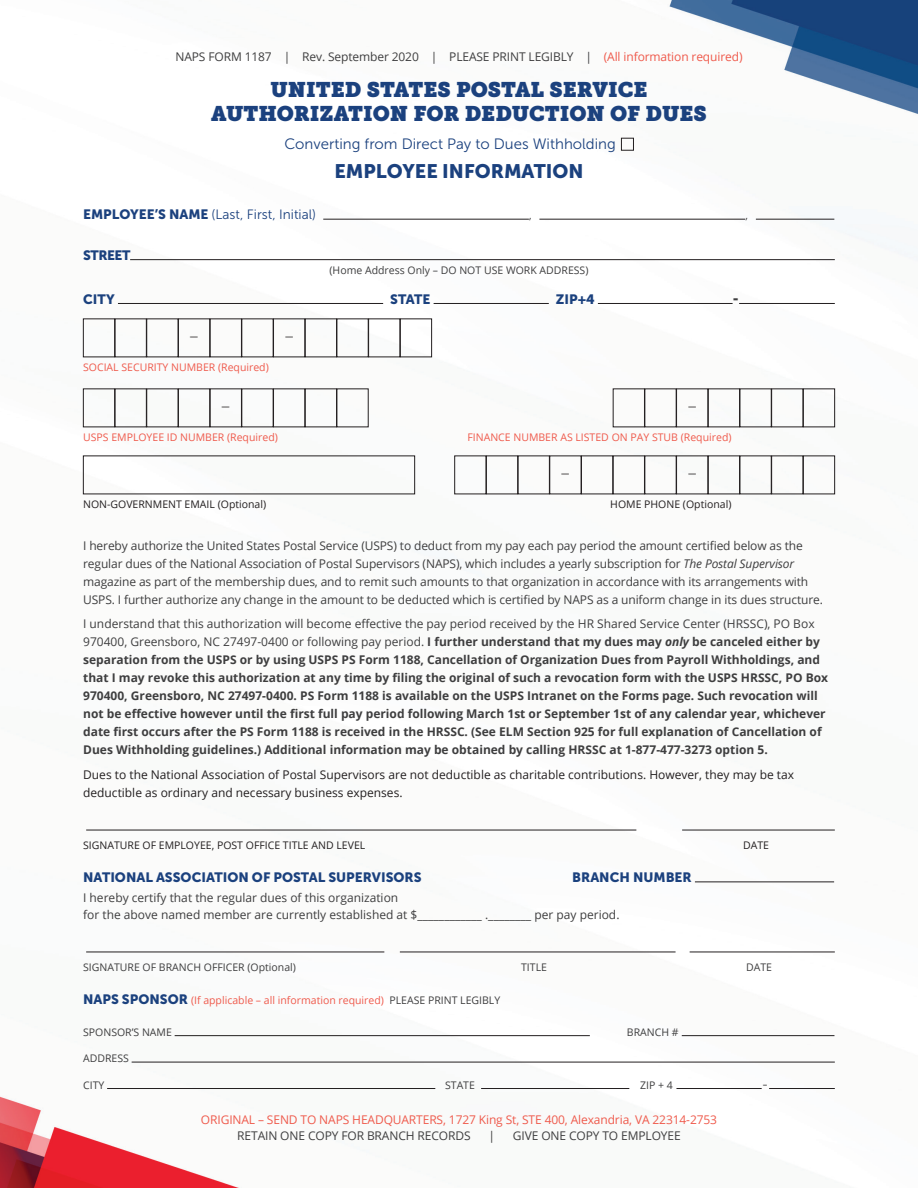
<style>
.page{position:relative;width:918px;height:1188px;background:#fff}
.page>*{position:absolute;margin:0;border:0;box-sizing:border-box;transform-origin:0 0}
.Heading_1{font:21px/24px "Museo Slab";color:#1b417e;text-align:center}
.Heading_1-2{font:19.5px "Museo Sans 900";color:#1b417e}
.t1{font:300 18px "Open Sans";color:#231f20}
.Heading_1-3{font:15px "Museo Sans 300";color:#1b417e}
.Heading_1-4{font:13.5px "Museo Sans 900";color:#1b417e}
.Heading_1-5{font:13.5px "Museo Sans 300";color:#1b417e}
.Heading_1-6{font:13.5px "Museo Sans 300";color:#3e3e3f}
.Heading_1-7{font:13.5px "Museo Sans 900";color:#3e3e3f}
.t2{font:700 12px/18px "Open Sans";color:#3e3e3f}
.Heading_1-8{font:12px/18px "Open Sans";letter-spacing:-.01em;color:#3e3e3f}
.t3{font:12px/18px "Open Sans";color:#231f20}
.t4{font:12px "Open Sans";letter-spacing:-.01em;color:#ef5a4c}
.Heading_1-9{font:10.5px "Open Sans";color:#ef5a4c}
.Heading_1-10{font:10.5px "Open Sans";color:#3e3e3f}
.Heading_1-11{font:10.5px "Open Sans";color:#231f20}
.s1{color:#ef5a4c}
.s2{font-family:"Museo Sans 900"}
.s3{font-style:italic}
.s4{font-weight:400}
.s5{font-family:"Museo Sans 900";font-size:13.5px;color:#1b417e}
.s6{color:#3e3e3f}
</style>
<div class="page">
<img style="left:0;top:0;width:918px;height:1188px">
<div style="left:621px;top:138px;width:13px;height:12px;border:1px solid #231f20"></div>
<hr style="left:323px;top:219px;width:206px;height:1px;background:#231f20">
<hr style="left:539px;top:219px;width:206px;height:1px;background:#231f20">
<hr style="left:756px;top:219px;width:78px;height:1px;background:#231f20">
<hr style="left:130px;top:259px;width:705px;height:1px;background:#231f20">
<hr style="left:118px;top:303px;width:265px;height:1px;background:#231f20">
<hr style="left:434px;top:303px;width:115px;height:1px;background:#231f20">
<hr style="left:598px;top:303px;width:135px;height:1px;background:#231f20">
<hr style="left:739px;top:303px;width:96px;height:1px;background:#231f20">
<div style="left:83px;top:319px;width:32px;height:38px;border:1px solid #231f20"></div>
<div style="left:115px;top:319px;width:32px;height:38px;border:1px solid #231f20"></div>
<div style="left:178px;top:319px;width:32px;height:38px;border:1px solid #231f20"></div>
<div style="left:210px;top:319px;width:32px;height:38px;border:1px solid #231f20"></div>
<div style="left:273px;top:319px;width:32px;height:38px;border:1px solid #231f20"></div>
<div style="left:305px;top:319px;width:32px;height:38px;border:1px solid #231f20"></div>
<div style="left:368px;top:319px;width:32px;height:38px;border:1px solid #231f20"></div>
<div style="left:400px;top:319px;width:32px;height:38px;border:1px solid #231f20"></div>
<div style="left:83px;top:389px;width:32px;height:38px;border:1px solid #231f20"></div>
<div style="left:115px;top:389px;width:32px;height:38px;border:1px solid #231f20"></div>
<div style="left:178px;top:389px;width:32px;height:38px;border:1px solid #231f20"></div>
<div style="left:210px;top:389px;width:32px;height:38px;border:1px solid #231f20"></div>
<div style="left:273px;top:389px;width:32px;height:38px;border:1px solid #231f20"></div>
<div style="left:305px;top:389px;width:32px;height:38px;border:1px solid #231f20"></div>
<div style="left:613px;top:389px;width:32px;height:38px;border:1px solid #231f20"></div>
<div style="left:676px;top:389px;width:32px;height:38px;border:1px solid #231f20"></div>
<div style="left:708px;top:389px;width:32px;height:38px;border:1px solid #231f20"></div>
<div style="left:771px;top:389px;width:32px;height:38px;border:1px solid #231f20"></div>
<div style="left:803px;top:389px;width:32px;height:38px;border:1px solid #231f20"></div>
<div style="left:454px;top:456px;width:32px;height:38px;border:1px solid #231f20"></div>
<div style="left:486px;top:456px;width:32px;height:38px;border:1px solid #231f20"></div>
<div style="left:518px;top:456px;width:32px;height:38px;border:1px solid #231f20"></div>
<div style="left:581px;top:456px;width:32px;height:38px;border:1px solid #231f20"></div>
<div style="left:613px;top:456px;width:32px;height:38px;border:1px solid #231f20"></div>
<div style="left:676px;top:456px;width:32px;height:38px;border:1px solid #231f20"></div>
<div style="left:708px;top:456px;width:32px;height:38px;border:1px solid #231f20"></div>
<div style="left:771px;top:456px;width:32px;height:38px;border:1px solid #231f20"></div>
<div style="left:803px;top:456px;width:32px;height:38px;border:1px solid #231f20"></div>
<hr style="left:86px;top:830px;width:550px;height:1px;background:#231f20">
<hr style="left:682px;top:830px;width:153px;height:1px;background:#231f20">
<hr style="left:695px;top:882px;width:139px;height:1px;background:#231f20">
<hr style="left:86px;top:952px;width:298px;height:1px;background:#231f20">
<hr style="left:400px;top:952px;width:276px;height:1px;background:#231f20">
<hr style="left:690px;top:952px;width:145px;height:1px;background:#231f20">
<hr style="left:175px;top:1035px;width:415px;height:1px;background:#231f20">
<hr style="left:682px;top:1035px;width:152px;height:1px;background:#231f20">
<hr style="left:132px;top:1062px;width:703px;height:1px;background:#231f20">
<hr style="left:107px;top:1088px;width:328px;height:1px;background:#231f20">
<hr style="left:481px;top:1088px;width:148px;height:1px;background:#231f20">
<hr style="left:676px;top:1088px;width:86px;height:1px;background:#231f20">
<hr style="left:769px;top:1088px;width:66px;height:1px;background:#231f20">
<p class="Heading_1-8" style="left:175px;top:48px;width:569px">NAPS FORM 1187 | Rev. September 2020 | PLEASE PRINT LEGIBLY | <span class="s1">(All information required)</span></p>
<p class="Heading_1" style="left:211px;top:78px;width:497px">UNITED STATES POSTAL SERVICE<br>AUTHORIZATION FOR DEDUCTION OF DUES</p>
<p class="Heading_1-3" style="left:284px;top:136px;width:333px">Converting from Direct Pay to Dues Withholding</p>
<p class="Heading_1-2" style="left:334px;top:160px;width:251px">EMPLOYEE INFORMATION</p>
<p class="Heading_1-5" style="left:83px;top:207px;width:234px"><span class="s2">EMPLOYEE’S NAME</span> (Last, First, Initial)</p>
<p class="Heading_1-6" style="left:529px;top:207px;width:5px">,</p>
<p class="Heading_1-6" style="left:745px;top:207px;width:5px">,</p>
<p class="Heading_1-4" style="left:83px;top:247px;width:49px">STREET</p>
<p class="Heading_1-10" style="left:330px;top:263px;width:260px">(Home Address Only – DO NOT USE WORK ADDRESS)</p>
<p class="Heading_1-4" style="left:83px;top:291px;width:33px">CITY</p>
<p class="Heading_1-4" style="left:390px;top:291px;width:42px">STATE</p>
<p class="Heading_1-4" style="left:556px;top:291px;width:40px">ZIP+4</p>
<p class="Heading_1-7" style="left:733px;top:291px;width:8px">-</p>
<p class="t1" style="left:190px;top:323px;width:10px">–</p>
<p class="t1" style="left:285px;top:323px;width:10px">–</p>
<p class="Heading_1-9" style="left:83px;top:360px;width:187px">SOCIAL SECURITY NUMBER (Required)</p>
<p class="t1" style="left:221px;top:393px;width:10px">–</p>
<p class="t1" style="left:688px;top:393px;width:10px">–</p>
<p class="Heading_1-9" style="left:83px;top:430px;width:196px">USPS EMPLOYEE ID NUMBER (Required)</p>
<p class="Heading_1-9" style="left:467px;top:430px;width:266px">FINANCE NUMBER AS LISTED ON PAY STUB (Required)</p>
<p class="t1" style="left:561px;top:460px;width:10px">–</p>
<p class="t1" style="left:688px;top:460px;width:10px">–</p>
<p class="Heading_1-11" style="left:83px;top:497px;width:185px">NON-GOVERNMENT EMAIL (Optional)</p>
<p class="Heading_1-11" style="left:610px;top:497px;width:123px">HOME PHONE (Optional)</p>
<p class="Heading_1-8" style="left:83px;top:536px;width:741px">I hereby authorize the United States Postal Service (USPS) to deduct from my pay each pay period the amount certified below as the regular dues of the National Association of Postal Supervisors (NAPS), which includes a yearly subscription for <span class="s3">The Postal Supervisor </span>magazine as part of the membership dues, and to remit such amounts to that organization in accordance with its arrangements with USPS. I further authorize any change in the amount to be deducted which is certified by NAPS as a uniform change in its dues structure.</p>
<p class="t2" style="left:83px;top:615px;width:746px"><span class="s4">I understand that this authorization will become effective the pay period received by the HR Shared Service Center (HRSSC), PO Box 970400, Greensboro, NC 27497-0400 or following pay period.</span> I further understand that my dues may <span class="s3">only</span> be canceled either by separation from the USPS or by using USPS PS Form 1188, Cancellation of Organization Dues from Payroll Withholdings, and that I may revoke this authorization at any time by filing the original of such a revocation form with the USPS HRSSC, PO Box 970400, Greensboro, NC 27497-0400. PS Form 1188 is available on the USPS Intranet on the Forms page. Such revocation will not be effective however until the first full pay period following March 1st or September 1st of any calendar year, whichever date first occurs after the PS Form 1188 is received in the HRSSC. (See ELM Section 925 for full explanation of Cancellation of Dues Withholding guidelines.) Additional information may be obtained by calling HRSSC at 1-877-477-3273 option 5.</p>
<p class="t3" style="left:83px;top:765px;width:713px">Dues to the National Association of Postal Supervisors are not deductible as charitable contributions. However, they may be tax deductible as ordinary and necessary business expenses.</p>
<p class="Heading_1-11" style="left:83px;top:838px;width:284px">SIGNATURE OF EMPLOYEE, POST OFFICE TITLE AND LEVEL</p>
<p class="Heading_1-11" style="left:743px;top:838px;width:27px">DATE</p>
<p class="Heading_1-4" style="left:83px;top:870px;width:340px">NATIONAL ASSOCIATION OF POSTAL SUPERVISORS</p>
<p class="Heading_1-4" style="left:572px;top:870px;width:121px">BRANCH NUMBER</p>
<p class="Heading_1-8" style="left:83px;top:890px;width:538px;line-height:16.5px">I hereby certify that the regular dues of this organization<br>for the above named member are currently established at $____________ .________ per pay period.</p>
<p class="Heading_1-10" style="left:83px;top:960px;width:214px">SIGNATURE OF BRANCH OFFICER (Optional)</p>
<p class="Heading_1-10" style="left:521px;top:960px;width:27px">TITLE</p>
<p class="Heading_1-10" style="left:746px;top:960px;width:27px">DATE</p>
<p class="Heading_1-9" style="left:83px;top:993px;width:419px"><span class="s5">NAPS SPONSOR</span> (If applicable – all information required) <span class="s6">PLEASE PRINT LEGIBLY</span></p>
<p class="Heading_1-10" style="left:83px;top:1025px;width:90px">SPONSOR’S NAME</p>
<p class="Heading_1-10" style="left:627px;top:1025px;width:53px">BRANCH #</p>
<p class="Heading_1-10" style="left:83px;top:1051px;width:47px">ADDRESS</p>
<p class="Heading_1-10" style="left:83px;top:1078px;width:23px">CITY</p>
<p class="Heading_1-10" style="left:445px;top:1078px;width:31px">STATE</p>
<p class="Heading_1-10" style="left:640px;top:1078px;width:34px">ZIP + 4</p>
<p class="Heading_1-6" style="left:762px;top:1077px;width:8px">-</p>
<p class="t4" style="left:201px;top:1111px;width:518px">ORIGINAL – SEND TO NAPS HEADQUARTERS, 1727 King St, STE 400, Alexandria, VA 22314-2753</p>
<p class="Heading_1-8" style="left:237px;top:1127px;width:235px">RETAIN ONE COPY FOR BRANCH RECORDS</p>
<p class="Heading_1-8" style="left:488px;top:1127px;width:8px">|</p>
<p class="Heading_1-8" style="left:513px;top:1127px;width:169px">GIVE ONE COPY TO EMPLOYEE</p>
</div>
